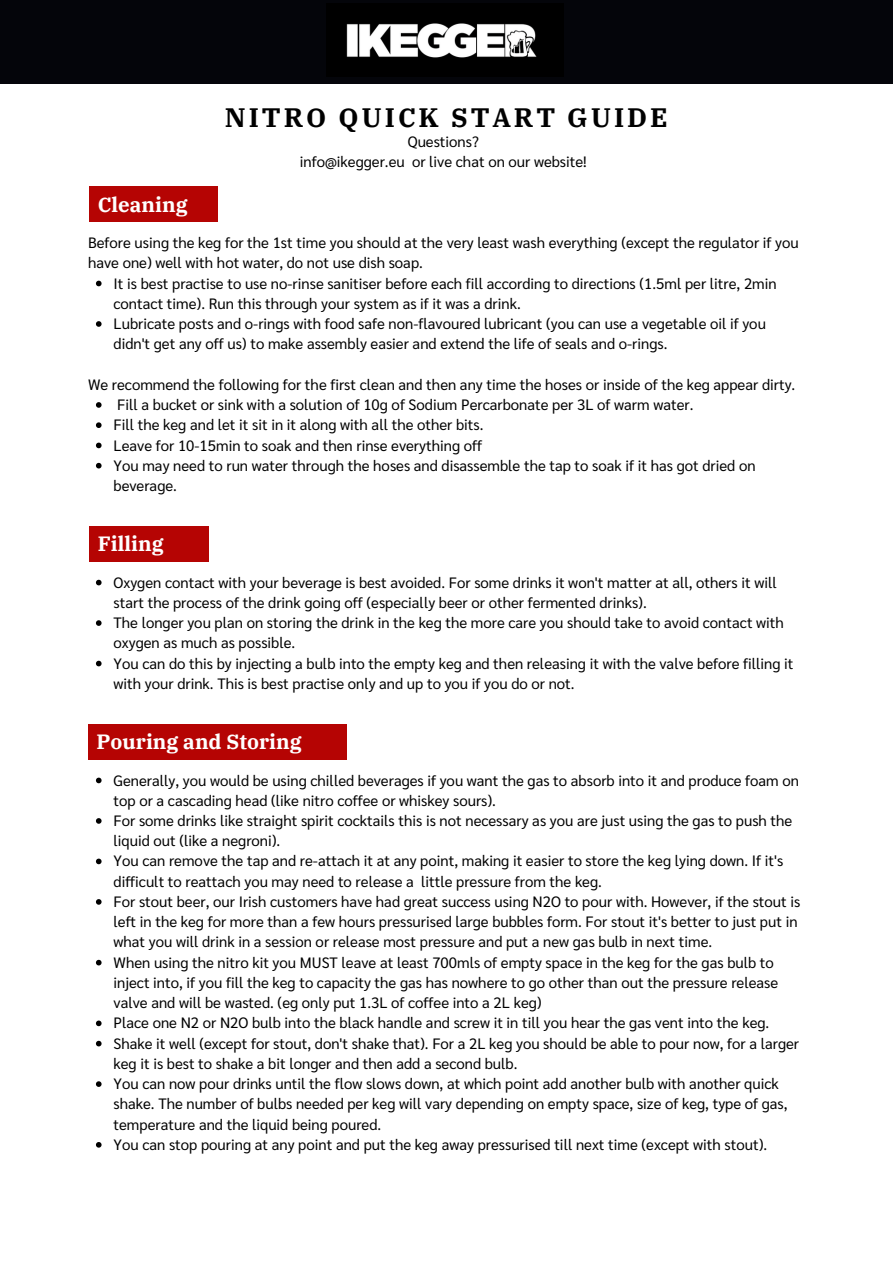
<style>
.page{position:relative;width:893px;height:1264px;background:#fff}
.page>*{position:absolute;margin:0;border:0;box-sizing:border-box;transform-origin:0 0}
.t1{font:700 26.55px "IBM Plex Serif";letter-spacing:.11em;color:#000}
.t2{font:700 20.55px "IBM Plex Serif";color:#fff}
.t3{font:15px/20.2px "Sarabun";color:#000}
</style>
<div class="page">
<div style="left:0;top:0;width:892px;height:84px;background:#04050a"></div>
<img style="left:346px;top:23px;width:191px;height:35px">
<svg style="left:96px;top:281px;width:6px;height:5px"></svg>
<svg style="left:96px;top:321px;width:6px;height:6px"></svg>
<svg style="left:96px;top:402px;width:6px;height:6px"></svg>
<svg style="left:96px;top:422px;width:6px;height:6px"></svg>
<svg style="left:96px;top:442px;width:6px;height:6px"></svg>
<svg style="left:96px;top:463px;width:6px;height:5px"></svg>
<div style="left:89px;top:186px;width:128px;height:36px;background:#b50403"></div>
<div style="left:89px;top:525px;width:119px;height:36px;background:#b50403"></div>
<div style="left:88px;top:723px;width:258px;height:36px;background:#b50403"></div>
<svg style="left:96px;top:579px;width:6px;height:6px"></svg>
<svg style="left:96px;top:620px;width:6px;height:6px"></svg>
<svg style="left:96px;top:660px;width:6px;height:6px"></svg>
<svg style="left:96px;top:777px;width:6px;height:6px"></svg>
<svg style="left:96px;top:818px;width:6px;height:5px"></svg>
<svg style="left:96px;top:858px;width:6px;height:6px"></svg>
<svg style="left:96px;top:899px;width:6px;height:5px"></svg>
<svg style="left:96px;top:959px;width:6px;height:6px"></svg>
<svg style="left:96px;top:1020px;width:6px;height:6px"></svg>
<svg style="left:96px;top:1040px;width:6px;height:6px"></svg>
<svg style="left:96px;top:1081px;width:6px;height:5px"></svg>
<svg style="left:96px;top:1142px;width:6px;height:5px"></svg>
<h2 class="t2" style="left:98px;top:190px;width:91px">Cleaning</h2>
<h1 class="t1" style="left:225px;top:99px;width:444px">NITRO QUICK START GUIDE</h1>
<p class="t3" style="left:300px;top:131px;width:288px;text-align:center">Questions?<br>info@ikegger.eu or live chat on our website!</p>
<p class="t3" style="left:88px;top:232px;width:712px">Before using the keg for the 1st time you should at the very least wash everything (except the regulator if you have one) well with hot water, do not use dish soap.</p>
<p class="t3" style="left:113px;top:272px;width:664px">It is best practise to use no-rinse sanitiser before each fill according to directions (1.5ml per litre, 2min contact time). Run this through your system as if it was a drink.<br>Lubricate posts and o-rings with food safe non-flavoured lubricant (you can use a vegetable oil if you didn't get any off us) to make assembly easier and extend the life of seals and o-rings.</p>
<p class="t3" style="left:88px;top:373px;width:708px">We recommend the following for the first clean and then any time the hoses or inside of the keg appear dirty.</p>
<p class="t3" style="left:113px;top:393px;width:643px">Fill a bucket or sink with a solution of 10g of Sodium Percarbonate per 3L of warm water.<br>Fill the keg and let it sit in it along with all the other bits.<br>Leave for 10-15min to soak and then rinse everything off<br>You may need to run water through the hoses and disassemble the tap to soak if it has got dried on beverage.</p>
<h2 class="t2" style="left:98px;top:530px;width:67px">Filling</h2>
<p class="t3" style="left:113px;top:571px;width:681px">Oxygen contact with your beverage is best avoided. For some drinks it won't matter at all, others it will start the process of the drink going off (especially beer or other fermented drinks).<br>The longer you plan on storing the drink in the keg the more care you should take to avoid contact with oxygen as much as possible.<br>You can do this by injecting a bulb into the empty keg and then releasing it with the valve before filling it with your drink. This is best practise only and up to you if you do or not.</p>
<h2 class="t2" style="left:97px;top:728px;width:206px">Pouring and Storing</h2>
<p class="t3" style="left:113px;top:769px;width:688px">Generally, you would be using chilled beverages if you want the gas to absorb into it and produce foam on top or a cascading head (like nitro coffee or whiskey sours).<br>For some drinks like straight spirit cocktails this is not necessary as you are just using the gas to push the liquid out (like a negroni).<br>You can remove the tap and re-attach it at any point, making it easier to store the keg lying down. If it's difficult to reattach you may need to release a little pressure from the keg.<br>For stout beer, our Irish customers have had great success using N2O to pour with. However, if the stout is left in the keg for more than a few hours pressurised large bubbles form. For stout it's better to just put in what you will drink in a session or release most pressure and put a new gas bulb in next time.<br>When using the nitro kit you MUST leave at least 700mls of empty space in the keg for the gas bulb to inject into, if you fill the keg to capacity the gas has nowhere to go other than out the pressure release valve and will be wasted. (eg only put 1.3L of coffee into a 2L keg)<br>Place one N2 or N2O bulb into the black handle and screw it in till you hear the gas vent into the keg.<br>Shake it well (except for stout, don't shake that). For a 2L keg you should be able to pour now, for a larger keg it is best to shake a bit longer and then add a second bulb.<br>You can now pour drinks until the flow slows down, at which point add another bulb with another quick shake. The number of bulbs needed per keg will vary depending on empty space, size of keg, type of gas, temperature and the liquid being poured.<br>You can stop pouring at any point and put the keg away pressurised till next time (except with stout).</p>
</div>
